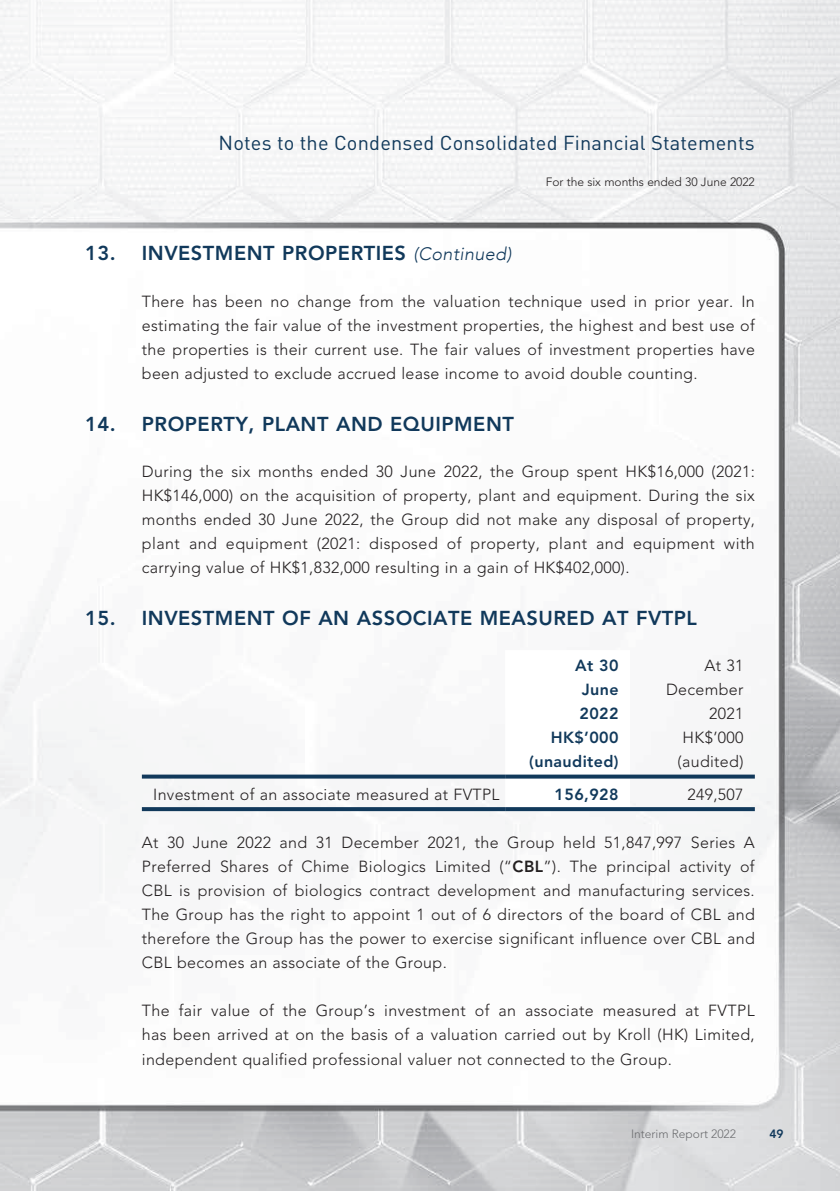
<style>
.page{position:relative;width:840px;height:1191px;background:#fff}
.page>*{position:absolute;margin:0;border:0;box-sizing:border-box;transform-origin:0 0}
.t1{font:800 20px "Avenir LT Std";letter-spacing:.025em;color:#11395b}
.t2{font:20px "DIN Pro";letter-spacing:.01em;color:#11395b}
.t3{font:300 16px/24px "Avenir LT Std";letter-spacing:.02em;color:#231f20;text-align:justify}
.t4{font:800 16px/24px "Avenir LT Std";letter-spacing:.025em;color:#11395b;text-align:justify}
.t5{font:300 12px "Avenir LT Std";letter-spacing:-.005em;color:#231f20}
.t6{font:300 12px "Avenir LT Std";color:#6c6d70}
.t7{font:800 12px "Avenir LT Std";color:#11395b}
.s1{font-family:"Avenir";font-weight:300;font-style:italic;font-size:18px}
.s2{font-weight:800}
</style>
<div class="page">
<img style="left:0;top:0;width:839px;height:1191px">
<svg style="left:505px;top:650px;width:124px;height:157px"></svg>
<svg style="left:142px;top:774px;width:363px;height:4px"></svg>
<svg style="left:505px;top:774px;width:124px;height:4px"></svg>
<svg style="left:629px;top:774px;width:125px;height:4px"></svg>
<svg style="left:142px;top:807px;width:363px;height:4px"></svg>
<svg style="left:505px;top:807px;width:124px;height:4px"></svg>
<svg style="left:629px;top:807px;width:125px;height:4px"></svg>
<p class="t2" style="left:218px;top:129px;width:537px">Notes to the Condensed Consolidated Financial Statements</p>
<p class="t5" style="left:545px;top:175px;width:210px">For the six months ended 30 June 2022</p>
<p class="t1" style="left:85px;top:242px;width:427px">13. INVESTMENT PROPERTIES <span class="s1">(Continued)</span></p>
<p class="t3" style="left:142px;top:290px;width:614px">There has been no change from the valuation technique used in prior year. In estimating the fair value of the investment properties, the highest and best use of the properties is their current use. The fair values of investment properties have been adjusted to exclude accrued lease income to avoid double counting.</p>
<p class="t1" style="left:85px;top:412px;width:430px">14. PROPERTY, PLANT AND EQUIPMENT</p>
<p class="t3" style="left:142px;top:460px;width:614px">During the six months ended 30 June 2022, the Group spent HK$16,000 (2021:<br>HK$146,000) on the acquisition of property, plant and equipment. During the six months ended 30 June 2022, the Group did not make any disposal of property, plant and equipment (2021: disposed of property, plant and equipment with carrying value of HK$1,832,000 resulting in a gain of HK$402,000).</p>
<p class="t1" style="left:85px;top:606px;width:613px">15. INVESTMENT OF AN ASSOCIATE MEASURED AT FVTPL</p>
<p class="t4" style="left:574px;top:654px;width:45px">At 30<br>June 2022</p>
<p class="t3" style="left:665px;top:654px;width:79px;text-align:right">At 31<br>December<br>2021</p>
<p class="t4" style="left:550px;top:726px;width:69px">HK$’000</p>
<p class="t3" style="left:682px;top:726px;width:62px">HK$’000</p>
<p class="t4" style="left:529px;top:750px;width:91px">(unaudited)</p>
<p class="t3" style="left:677px;top:750px;width:67px">(audited)</p>
<p class="t3" style="left:153px;top:782px;width:348px">Investment of an associate measured at FVTPL</p>
<p class="t4" style="left:554px;top:782px;width:65px">156,928</p>
<p class="t3" style="left:687px;top:782px;width:58px">249,507</p>
<p class="t3" style="left:142px;top:831px;width:614px">At 30 June 2022 and 31 December 2021, the Group held 51,847,997 Series A Preferred Shares of Chime Biologics Limited (“<span class="s2">CBL</span>”). The principal activity of CBL is provision of biologics contract development and manufacturing services.<br>The Group has the right to appoint 1 out of 6 directors of the board of CBL and therefore the Group has the power to exercise significant influence over CBL and CBL becomes an associate of the Group.</p>
<p class="t3" style="left:142px;top:999px;width:614px">The fair value of the Group’s investment of an associate measured at FVTPL has been arrived at on the basis of a valuation carried out by Kroll (HK) Limited, independent qualified professional valuer not connected to the Group.</p>
<p class="t6" style="left:630px;top:1127px;width:106px">Interim Report 2022</p>
<p class="t7" style="left:768px;top:1126px;width:16px">49</p>
</div>
